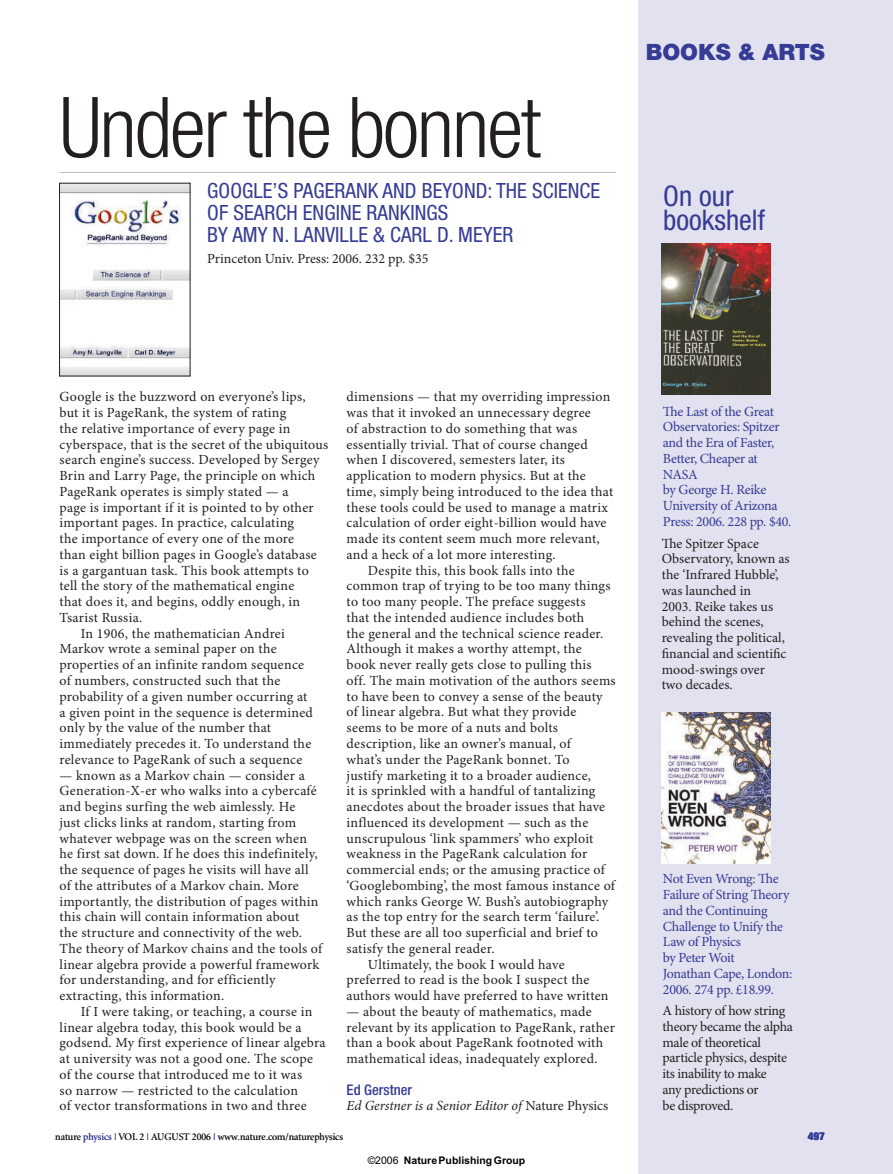
<style>
.page{position:relative;width:893px;height:1174px;background:#fff}
.page>*{position:absolute;margin:0;border:0;box-sizing:border-box;transform-origin:0 0}
.t1{font:300 condensed 84px "Helvetica Neue";letter-spacing:-.025em;color:#231f20}
.t2{font:condensed 28.5px/24.8px "Helvetica Neue";color:#363b95}
.t3{font:900 22.5px "Helvetica Neue";color:#363b95}
.t4{font:condensed 21px/21.8px "Helvetica Neue";letter-spacing:.005em;color:#363b95}
.t5{font:500 condensed 14.7px "Helvetica Neue";color:#363b95}
.t6{font:13.95px/15.8px "Minion Pro";letter-spacing:.02em;color:#231f20}
.t7{font:13.95px/15.8px "Minion Pro";letter-spacing:-.02em;color:#363b95}
.t8{font:13.95px/15.8px "Minion Pro";color:#231f20}
.t9{font:13.95px/15.8px "Minion Pro";letter-spacing:-.02em;color:#231f20}
.t10{font:italic 13.95px "Minion Pro";letter-spacing:-.005em;color:#231f20}
.t11{font:13.95px "Minion Pro";letter-spacing:-.005em;color:#231f20}
.t12{font:900 condensed 10.8px "Helvetica Neue";color:#363b95}
.t13{font:700 10.5px "Arial";color:#000}
.t14{font:10.2px "Minion Display";color:#231f20}
.s1{font-style:normal}
.s2{color:#363b95}
.s3{font-weight:400}
.s4{font-family:"Arial MT2";font-weight:400}
</style>
<div class="page">
<div style="left:639px;top:0;width:254px;height:1174px;background:#e2e1ef"></div>
<img style="left:662px;top:243px;width:109px;height:152px">
<img style="left:662px;top:712px;width:109px;height:151px">
<img style="left:61px;top:185px;width:127px;height:189px">
<div style="left:59px;top:183px;width:131px;height:193px;border:1px solid #231f20"></div>
<hr style="left:60px;top:172px;width:556px;height:1px;background:#bdbec1">
<h1 class="t1" style="left:60px;top:97px;width:483px">Under the bonnet</h1>
<h3 class="t4" style="left:207px;top:182px;width:394px">GOOGLE’S PAGERANK AND BEYOND: THE SCIENCE<br>OF SEARCH ENGINE RANKINGS<br>BY AMY N. LANVILLE &amp; CARL D. MEYER</h3>
<p class="t11" style="left:207px;top:253px;width:223px">Princeton Univ. Press: 2006. 232 pp. $35</p>
<h3 class="t3" style="left:646px;top:44px;width:181px">BOOKS &amp; ARTS</h3>
<h2 class="t2" style="left:663px;top:186px;width:103px">On our bookshelf</h2>
<p class="t6" style="left:60px;top:390px;width:248px">Google is the buzzword on everyone’s lips,</p>
<p class="t6" style="left:60px;top:406px;width:228px">but it is PageRank, the system of rating</p>
<p class="t6" style="left:60px;top:422px;width:232px">the relative importance of every page in</p>
<p class="t6" style="left:60px;top:437px;width:270px">cyberspace, that is the secret of the ubiquitous</p>
<p class="t6" style="left:60px;top:453px;width:262px">search engine’s success. Developed by Sergey</p>
<p class="t6" style="left:60px;top:469px;width:257px">Brin and Larry Page, the principle on which</p>
<p class="t6" style="left:60px;top:485px;width:230px">PageRank operates is simply stated — a</p>
<p class="t6" style="left:60px;top:500px;width:256px">page is important if it is pointed to by other</p>
<p class="t6" style="left:60px;top:516px;width:236px">important pages. In practice, calculating</p>
<p class="t6" style="left:60px;top:532px;width:236px">the importance of every one of the more</p>
<p class="t6" style="left:60px;top:548px;width:259px">than eight billion pages in Google’s database</p>
<p class="t6" style="left:60px;top:563px;width:251px">is a gargantuan task. This book attempts to</p>
<p class="t6" style="left:60px;top:579px;width:236px">tell the story of the mathematical engine</p>
<p class="t6" style="left:60px;top:595px;width:242px">that does it, and begins, oddly enough, in</p>
<p class="t6" style="left:60px;top:611px;width:84px">Tsarist Russia.</p>
<p class="t6" style="left:81px;top:626px;width:206px">In 1906, the mathematician Andrei</p>
<p class="t6" style="left:60px;top:642px;width:219px">Markov wrote a seminal paper on the</p>
<p class="t6" style="left:60px;top:658px;width:246px">properties of an infinite random sequence</p>
<p class="t6" style="left:60px;top:674px;width:222px">of numbers, constructed such that the</p>
<p class="t6" style="left:60px;top:689px;width:249px">probability of a given number occurring at</p>
<p class="t6" style="left:60px;top:705px;width:255px">a given point in the sequence is determined</p>
<p class="t6" style="left:60px;top:721px;width:213px">only by the value of the number that</p>
<p class="t6" style="left:60px;top:737px;width:253px">immediately precedes it. To understand the</p>
<p class="t6" style="left:60px;top:752px;width:244px">relevance to PageRank of such a sequence</p>
<p class="t6" style="left:60px;top:768px;width:264px">— known as a Markov chain — consider a Generation-X-er who walks into a cybercafé and begins surfing the web aimlessly. He<br>just clicks links at random, starting from whatever webpage was on the screen when he first sat down. If he does this indefinitely, the sequence of pages he visits will have all of the attributes of a Markov chain. More importantly, the distribution of pages within this chain will contain information about<br>the structure and connectivity of the web.<br>The theory of Markov chains and the tools of linear algebra provide a powerful framework for understanding, and for efficiently extracting, this information.</p>
<p class="t6" style="left:60px;top:1004px;width:268px;text-indent:21px">If I were taking, or teaching, a course in linear algebra today, this book would be a godsend. My first experience of linear algebra at university was not a good one. The scope of the course that introduced me to it was<br>so narrow — restricted to the calculation<br>of vector transformations in two and three</p>
<p class="t6" style="left:347px;top:390px;width:265px">dimensions — that my overriding impression</p>
<p class="t6" style="left:347px;top:406px;width:246px">was that it invoked an unnecessary degree</p>
<p class="t6" style="left:347px;top:422px;width:232px">of abstraction to do something that was</p>
<p class="t6" style="left:347px;top:437px;width:243px">essentially trivial. That of course changed</p>
<p class="t6" style="left:347px;top:453px;width:220px">when I discovered, semesters later, its</p>
<p class="t6" style="left:347px;top:469px;width:241px">application to modern physics. But at the</p>
<p class="t6" style="left:347px;top:485px;width:268px">time, simply being introduced to the idea that</p>
<p class="t6" style="left:347px;top:500px;width:263px">these tools could be used to manage a matrix</p>
<p class="t6" style="left:347px;top:516px;width:261px">calculation of order eight-billion would have</p>
<p class="t6" style="left:347px;top:532px;width:255px">made its content seem much more relevant,</p>
<p class="t6" style="left:347px;top:547px;width:211px">and a heck of a lot more interesting.</p>
<p class="t6" style="left:368px;top:563px;width:208px">Despite this, this book falls into the</p>
<p class="t6" style="left:347px;top:579px;width:265px">common trap of trying to be too many things</p>
<p class="t6" style="left:347px;top:595px;width:240px">to too many people. The preface suggests</p>
<p class="t6" style="left:347px;top:610px;width:239px">that the intended audience includes both</p>
<p class="t6" style="left:347px;top:626px;width:258px">the general and the technical science reader.</p>
<p class="t6" style="left:347px;top:642px;width:237px">Although it makes a worthy attempt, the</p>
<p class="t6" style="left:347px;top:658px;width:246px">book never really gets close to pulling this</p>
<p class="t6" style="left:347px;top:673px;width:271px">off. The main motivation of the authors seems</p>
<p class="t6" style="left:347px;top:689px;width:258px">to have been to convey a sense of the beauty</p>
<p class="t6" style="left:347px;top:705px;width:231px">of linear algebra. But what they provide</p>
<p class="t6" style="left:347px;top:721px;width:213px">seems to be more of a nuts and bolts</p>
<p class="t6" style="left:347px;top:736px;width:226px">description, like an owner’s manual, of</p>
<p class="t6" style="left:347px;top:752px;width:224px">what’s under the PageRank bonnet. To</p>
<p class="t6" style="left:347px;top:768px;width:246px">justify marketing it to a broader audience,</p>
<p class="t6" style="left:347px;top:784px;width:250px">it is sprinkled with a handful of tantalizing</p>
<p class="t6" style="left:347px;top:799px;width:260px">anecdotes about the broader issues that have</p>
<p class="t6" style="left:347px;top:815px;width:243px">influenced its development — such as the</p>
<p class="t6" style="left:347px;top:831px;width:248px">unscrupulous ‘link spammers’ who exploit</p>
<p class="t6" style="left:347px;top:847px;width:242px">weakness in the PageRank calculation for</p>
<p class="t6" style="left:347px;top:862px;width:260px">commercial ends; or the amusing practice of</p>
<p class="t6" style="left:347px;top:878px;width:270px">‘Googlebombing’, the most famous instance of</p>
<p class="t6" style="left:347px;top:894px;width:263px">which ranks George W. Bush’s autobiography</p>
<p class="t6" style="left:347px;top:910px;width:254px">as the top entry for the search term ‘failure’.</p>
<p class="t6" style="left:347px;top:925px;width:253px">But these are all too superficial and brief to</p>
<p class="t6" style="left:347px;top:941px;width:149px">satisfy the general reader.</p>
<p class="t6" style="left:368px;top:957px;width:198px">Ultimately, the book I would have</p>
<p class="t6" style="left:347px;top:973px;width:244px">preferred to read is the book I suspect the</p>
<p class="t6" style="left:347px;top:988px;width:263px">authors would have preferred to have written</p>
<p class="t6" style="left:347px;top:1004px;width:270px">— about the beauty of mathematics, made relevant by its application to PageRank, rather than a book about PageRank footnoted with mathematical ideas, inadequately explored.</p>
<p class="t5" style="left:347px;top:1084px;width:67px">Ed Gerstner</p>
<p class="t10" style="left:347px;top:1100px;width:263px">Ed Gerstner is a Senior Editor of <span class="s1">Nature Physics</span></p>
<p class="t7" style="left:663px;top:404px;width:130px">The Last of the Great<br>Observatories: Spitzer and the Era of Faster,<br>Better, Cheaper at<br>NASA<br>by George H. Reike<br>University of Arizona<br>Press: 2006. 228 pp. $40.</p>
<p class="t8" style="left:662px;top:536px;width:130px">The Spitzer Space<br>Observatory, known as the ‘Infrared Hubble’, was launched in<br>2003. Reike takes us behind the scenes, revealing the political, financial and scientific mood-swings over<br>two decades.</p>
<p class="t7" style="left:663px;top:872px;width:131px">Not Even Wrong: The<br>Failure of String Theory and the Continuing<br>Challenge to Unify the<br>Law of Physics<br>by Peter Woit<br>Jonathan Cape, London:<br>2006. 274 pp. £18.99.</p>
<p class="t9" style="left:662px;top:1003px;width:132px">A history of how string theory became the alpha male of theoretical particle physics, despite its inability to make<br>any predictions or<br>be disproved.</p>
<p class="t14" style="left:55px;top:1133px;width:289px">nature <span class="s2">physics |</span> VOL 2 <span class="s2">|</span> AUGUST 2006 <span class="s2">|</span> www.nature.com/naturephysics</p>
<p class="t12" style="left:808px;top:1132px;width:18px">497</p>
<p class="t13" style="left:368px;top:1154px;width:159px"><span class="s3">©200</span><span class="s4">6</span> NaturePublishingGroup</p>
</div>
